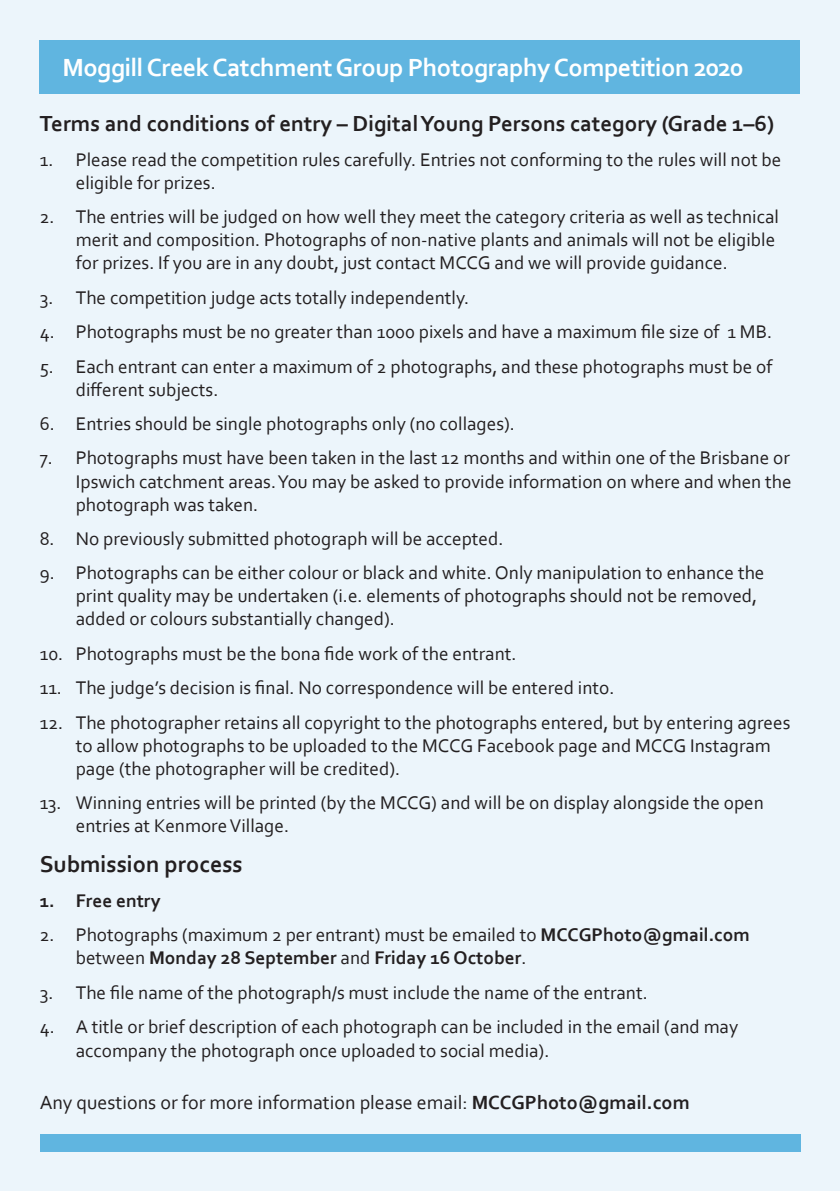
<style>
.page{position:relative;width:840px;height:1191px;background:#fff}
.page>*{position:absolute;margin:0;border:0;box-sizing:border-box;transform-origin:0 0}
.t1{font:700 26px "Corbel";letter-spacing:-.02em;color:#fff}
.t2{font:700 24px "Corbel";color:#231f20}
.t3{font:700 22.8px "Corbel";color:#231f20}
.t4{font:20px "Corbel";color:#231f20}
.t5{font:19.2px/23px "Corbel";color:#231f20}
.t6{font:700 19.2px "Corbel";color:#231f20}
.s1{font-weight:700}
</style>
<div class="page">
<div style="left:0;top:0;width:839px;height:1191px;background:#ecf5fb"></div>
<div style="left:40px;top:1134px;width:759px;height:17px;background:#60b5e0"></div>
<div style="left:40px;top:40px;width:759px;height:54px;background:#60b5e0"></div>
<h1 class="t1" style="left:62px;top:51px;width:682px">Moggill Creek Catchment Group Photography Competition 2020</h1>
<p class="t3" style="left:40px;top:110px;width:735px">Terms and conditions of entry – Digital Young Persons category (Grade 1–6)</p>
<p class="t5" style="left:76px;top:147px;width:706px;text-indent:-36px">1. Please read the competition rules carefully. Entries not conforming to the rules will not be eligible for prizes.</p>
<p class="t5" style="left:76px;top:205px;width:704px;text-indent:-36px">2. The entries will be judged on how well they meet the category criteria as well as technical merit and composition. Photographs of non-native plants and animals will not be eligible for prizes. If you are in any doubt, just contact MCCG and we will provide guidance.</p>
<p class="t5" style="left:40px;top:285px;width:431px">3. The competition judge acts totally independently.</p>
<p class="t5" style="left:40px;top:320px;width:733px">4. Photographs must be no greater than 1000 pixels and have a maximum file size of 1 MB.</p>
<p class="t5" style="left:76px;top:354px;width:698px;text-indent:-36px">5. Each entrant can enter a maximum of 2 photographs, and these photographs must be of different subjects.</p>
<p class="t5" style="left:40px;top:412px;width:476px">6. Entries should be single photographs only (no collages).</p>
<p class="t5" style="left:76px;top:446px;width:717px;text-align:justify;text-indent:-36px">7. Photographs must have been taken in the last 12 months and within one of the Brisbane or Ipswich catchment areas. You may be asked to provide information on where and when the photograph was taken.</p>
<p class="t5" style="left:40px;top:526px;width:465px">8. No previously submitted photograph will be accepted.</p>
<p class="t5" style="left:76px;top:561px;width:689px;text-indent:-36px">9. Photographs can be either colour or black and white. Only manipulation to enhance the print quality may be undertaken (i.e. elements of photographs should not be removed, added or colours substantially changed).</p>
<p class="t5" style="left:40px;top:641px;width:478px">10. Photographs must be the bona fide work of the entrant.</p>
<p class="t5" style="left:40px;top:676px;width:576px">11. The judge’s decision is final. No correspondence will be entered into.</p>
<p class="t5" style="left:76px;top:710px;width:715px;text-indent:-36px">12. The photographer retains all copyright to the photographs entered, but by entering agrees to allow photographs to be uploaded to the MCCG Facebook page and MCCG Instagram page (the photographer will be credited).</p>
<p class="t5" style="left:76px;top:791px;width:689px;text-indent:-36px">13. Winning entries will be printed (by the MCCG) and will be on display alongside the open entries at Kenmore Village.</p>
<p class="t2" style="left:40px;top:849px;width:204px">Submission process</p>
<p class="t6" style="left:40px;top:888px;width:122px">1. Free entry</p>
<p class="t5" style="left:76px;top:922px;width:675px;text-indent:-36px">2. Photographs (maximum 2 per entrant) must be emailed to <span class="s1">MCCGPhoto@gmail.com </span>between <span class="s1">Monday 28 September</span> and <span class="s1">Friday 16 October</span>.</p>
<p class="t5" style="left:40px;top:980px;width:609px">3. The file name of the photograph/s must include the name of the entrant.</p>
<p class="t5" style="left:76px;top:1014px;width:663px;line-height:24px;text-indent:-36px">4. A title or brief description of each photograph can be included in the email (and may accompany the photograph once uploaded to social media).</p>
<p class="t4" style="left:40px;top:1090px;width:651px">Any questions or for more information please email: <span class="s1">MCCGPhoto@gmail.com</span></p>
</div>
